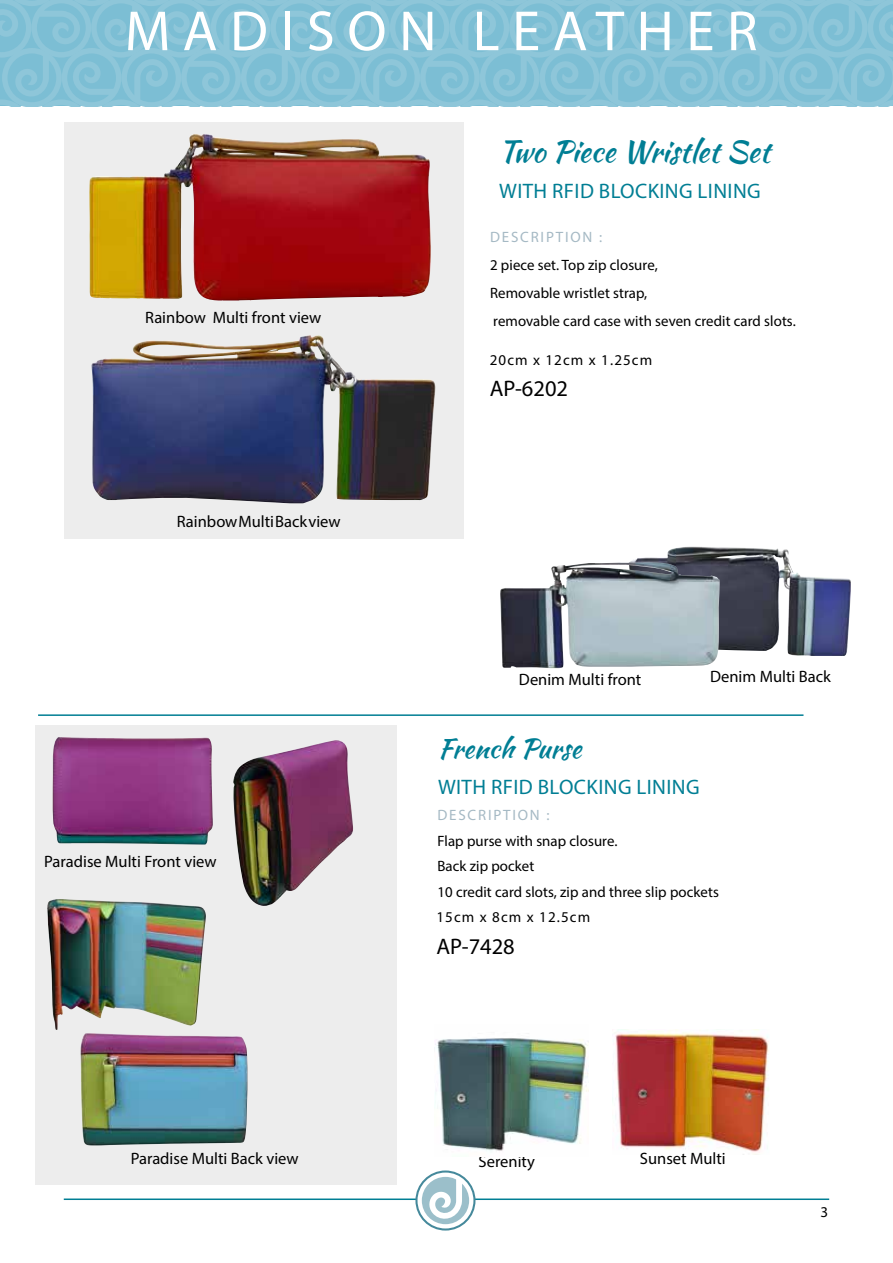
<style>
.page{position:relative;width:893px;height:1263px;background:#fff}
.page>*{position:absolute;margin:0;border:0;box-sizing:border-box;transform-origin:0 0}
.t1{font:57px "Myriad Pro";letter-spacing:.22em;color:#fff}
.t2{font:30px "Kaushan Script";color:#007e94}
.t3{font:27px "Kaushan Script";color:#007e94}
.t4{font:22.5px "Myriad Pro";color:#000}
.t5{font:21px "Myriad Pro";letter-spacing:.02em;color:#007e94}
.t6{font:16.5px "Myriad Pro";color:#000}
.t7{font:15px/25.5px "Myriad Pro";letter-spacing:.075em;color:#000}
.t8{font:15px "Myriad Pro";letter-spacing:.12em;color:#a5b9c4}
</style>
<div class="page">
<svg style="left:0;top:0;width:893px;height:106px;background:#85c1d6"></svg>
<hr style="left:64px;top:1198px;width:765px;height:2px;background:#007e94">
<svg style="left:392px;top:1170px;width:101px;height:61px"></svg>
<img style="left:630px;top:546px;width:221px;height:110px">
<div style="left:35px;top:725px;width:361px;height:459px;background:#ededed"></div>
<div style="left:64px;top:122px;width:399px;height:417px;background:#ededed"></div>
<img style="left:500px;top:562px;width:220px;height:107px">
<img style="left:89px;top:134px;width:342px;height:167px">
<img style="left:91px;top:335px;width:345px;height:168px">
<img style="left:233px;top:740px;width:120px;height:166px">
<img style="left:47px;top:899px;width:159px;height:131px">
<img style="left:80px;top:1033px;width:168px;height:112px">
<img style="left:52px;top:737px;width:161px;height:108px">
<img style="left:435px;top:1038px;width:153px;height:113px">
<img style="left:612px;top:1029px;width:157px;height:125px">
<hr style="left:38px;top:714px;width:765px;height:2px;background:#007e94">
<h1 class="t1" style="left:125px;top:-4px;width:634px">MADISON LEATHER</h1>
<h2 class="t2" style="left:499px;top:129px;width:273px">Two Piece Wristlet Set</h2>
<h3 class="t5" style="left:499px;top:178px;width:263px">WITH RFID BLOCKING LINING</h3>
<p class="t8" style="left:490px;top:227px;width:114px">DESCRIPTION :</p>
<p class="t7" style="left:490px;top:250px;width:170px;line-height:28px">2 piece set. Top zip closure,<br>Removable wristlet strap,</p>
<p class="t6" style="left:145px;top:307px;width:178px">Rainbow Multi front view</p>
<p class="t7" style="left:493px;top:308px;width:304px">removable card case with seven credit card slots.</p>
<p class="t6" style="left:177px;top:511px;width:165px">Rainbow Multi Back view</p>
<p class="t6" style="left:44px;top:851px;width:174px">Paradise Multi Front view</p>
<p class="t6" style="left:131px;top:1148px;width:169px">Paradise Multi Back view</p>
<p class="t7" style="left:490px;top:347px;width:164px">20cm x 12cm x 1.25cm</p>
<h3 class="t4" style="left:490px;top:375px;width:80px">AP-6202</h3>
<p class="t6" style="left:519px;top:669px;width:124px">Denim Multi front</p>
<p class="t6" style="left:710px;top:666px;width:122px">Denim Multi Back</p>
<h3 class="t3" style="left:438px;top:728px;width:145px">French Purse</h3>
<h3 class="t5" style="left:438px;top:773px;width:263px">WITH RFID BLOCKING LINING</h3>
<p class="t8" style="left:437px;top:806px;width:114px">DESCRIPTION :</p>
<p class="t7" style="left:436px;top:828px;width:284px">Flap purse with snap closure.<br>Back zip pocket<br>10 credit card slots, zip and three slip pockets<br>15cm x 8cm x 12.5cm</p>
<h3 class="t4" style="left:436px;top:932px;width:80px">AP-7428</h3>
<p class="t6" style="left:479px;top:1151px;width:58px">Serenity</p>
<p class="t6" style="left:640px;top:1148px;width:87px">Sunset Multi</p>
<p class="t7" style="left:820px;top:1199px;width:9px">3</p>
</div>
